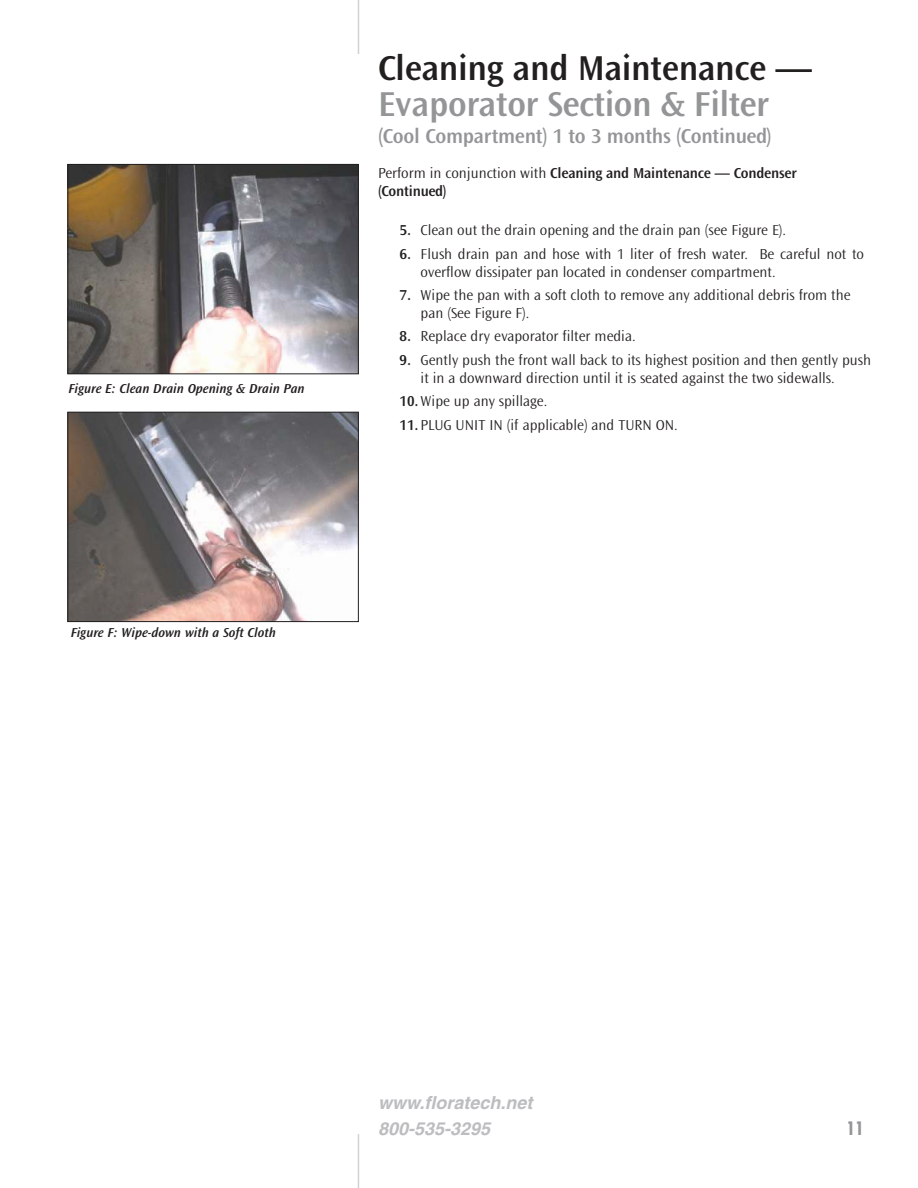
<style>
.page{position:relative;width:918px;height:1188px;background:#fff}
.page>*{position:absolute;margin:0;border:0;box-sizing:border-box;transform-origin:0 0}
.t1{font:600 36px "Ocean Sans";letter-spacing:-.015em;color:#939597}
.t2{font:600 36px "Ocean Sans";letter-spacing:-.01em;color:#221f1f}
.t3{font:600 21px "Ocean Sans";letter-spacing:-.015em;color:#939597}
.t4{font:italic 700 18px/25.5px "Helvetica";color:#bbbdbf}
.t5{font:700 condensed 18px "Futura";color:#939597}
.t6{font:300 15px/18px "Ocean Sans";color:#221f1f}
.t7{font:600 15px/18px "Ocean Sans";letter-spacing:-.015em;color:#221f1f}
.t8{font:italic 600 13.5px "Ocean Sans";color:#221f1f}
.s1{font-weight:300}
.s2{font-weight:600}
</style>
<div class="page">
<hr style="left:358px;top:1134px;width:1px;height:54px;background:#d1d2d4">
<hr style="left:358px;top:0;width:1px;height:54px;background:#d1d2d4">
<img style="left:70px;top:166px;width:287px;height:206px">
<div style="left:68px;top:164px;width:291px;height:210px;border:1px solid #221f1f"></div>
<img style="left:70px;top:414px;width:287px;height:206px">
<div style="left:68px;top:412px;width:291px;height:210px;border:1px solid #221f1f"></div>
<p class="t8" style="left:68px;top:383px;width:238px">Figure E: Clean Drain Opening &amp; Drain Pan</p>
<h1 class="t2" style="left:378px;top:53px;width:435px">Cleaning and Maintenance —</h1>
<h1 class="t1" style="left:378px;top:89px;width:393px">Evaporator Section &amp; Filter</h1>
<h2 class="t3" style="left:378px;top:127px;width:395px">(Cool Compartment) 1 to 3 months (Continued)</h2>
<p class="t7" style="left:378px;top:164px;width:420px"><span class="s1">Perform in conjunction with</span> Cleaning and Maintenance — Condenser (Continued)</p>
<p class="t6" style="left:400px;top:222px;width:388px"><span class="s2">5.</span> Clean out the drain opening and the drain pan (see Figure E).</p>
<p class="t6" style="left:421px;top:245px;width:445px;text-indent:-21px"><span class="s2">6.</span> Flush drain pan and hose with 1 liter of fresh water. Be careful not to overflow dissipater pan located in condenser compartment.</p>
<p class="t6" style="left:421px;top:287px;width:431px;text-indent:-21px"><span class="s2">7.</span> Wipe the pan with a soft cloth to remove any additional debris from the pan (See Figure F).</p>
<p class="t6" style="left:400px;top:328px;width:238px"><span class="s2">8.</span> Replace dry evaporator filter media.</p>
<p class="t6" style="left:421px;top:352px;width:452px;text-indent:-21px"><span class="s2">9.</span> Gently push the front wall back to its highest position and then gently push it in a downward direction until it is seated against the two sidewalls.</p>
<p class="t6" style="left:400px;top:393px;width:149px"><span class="s2">10.</span>Wipe up any spillage.</p>
<p class="t6" style="left:400px;top:416px;width:280px"><span class="s2">11.</span> PLUG UNIT IN (if applicable) and TURN ON.</p>
<p class="t8" style="left:71px;top:627px;width:207px">Figure F: Wipe-down with a Soft Cloth</p>
<p class="t4" style="left:378px;top:1090px;width:156px">www.floratech.net<br>800-535-3295</p>
<p class="t5" style="left:846px;top:1118px;width:19px">11</p>
</div>
